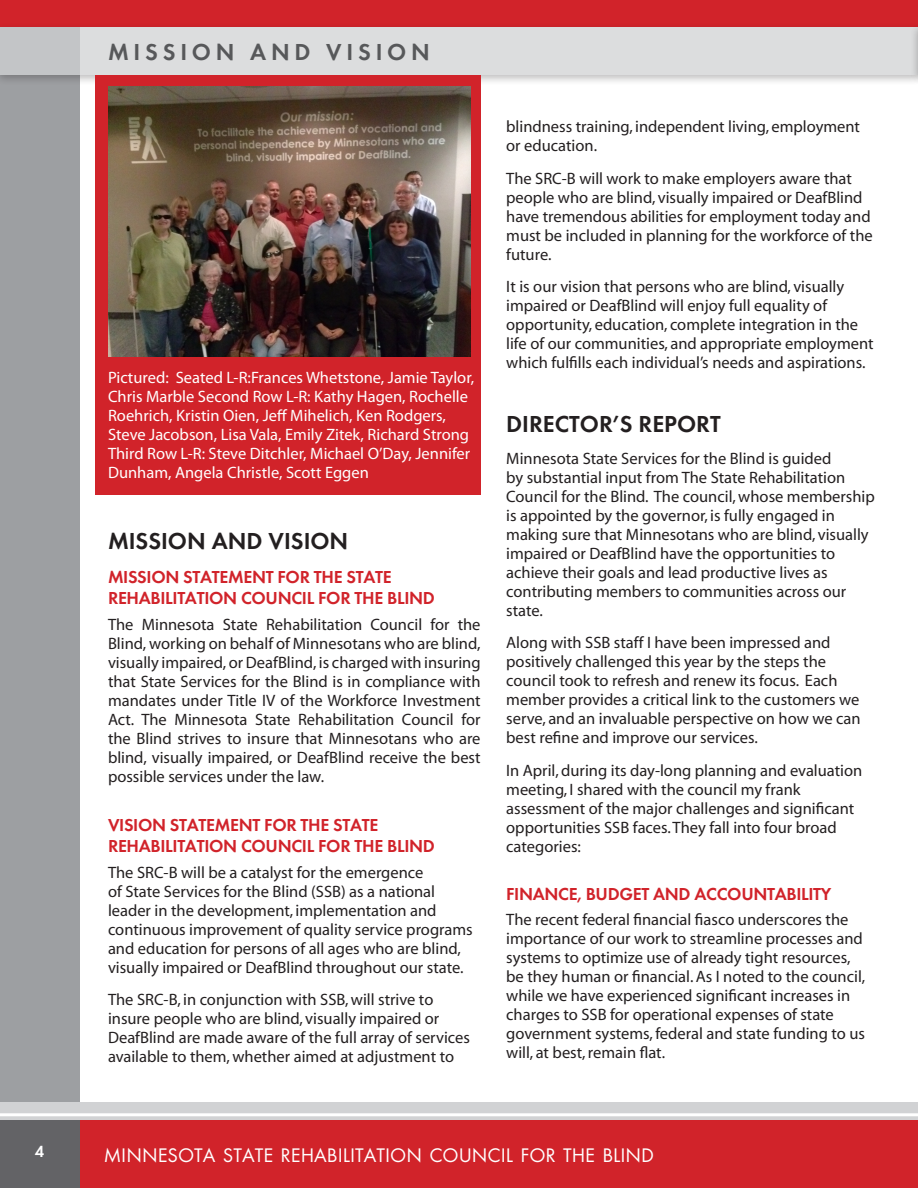
<style>
.page{position:relative;width:918px;height:1188px;background:#fff}
.page>*{position:absolute;margin:0;border:0;box-sizing:border-box;transform-origin:0 0}
.Heading_1{font:600 24px "Futura T";color:#231f20}
.HEADING_IN_BOX{font:600 24px "Futura T";letter-spacing:.2em;color:#57585a}
.t1{font:20.4px "Futura T";color:#fff}
.Heading_2{font:600 18px/21px "Futura T";letter-spacing:-.02em;color:#d1232a}
.Body_Text{font:16.5px/18.9px "Myriad";color:#231f20}
.t2{font:16.5px/18.9px "Myriad Pro";color:#231f20;text-align:justify}
.t3{font:16.5px/18.9px "Myriad Pro";color:#fff}
.t4{font:600 16.5px "Futura T";color:#fff}
</style>
<div class="page">
<div style="left:0;top:0;width:918px;height:27px;background:#d1232a"></div>
<div style="left:0;top:27px;width:79px;height:1076px;background:#9d9fa2"></div>
<div style="left:0;top:1103px;width:918px;height:17px;background:#d1d2d4"></div>
<div style="left:0;top:1120px;width:918px;height:68px;background:#d1232a"></div>
<hr style="left:0;top:1113px;width:918px;height:3px;background:#fff">
<div style="left:0;top:1120px;width:79px;height:68px;background:#636366"></div>
<div style="left:0;top:22px;width:918px;height:64px;background:#231f20;opacity:.4"></div>
<svg style="left:0;top:27px;width:910px;height:48px;fill:#dcddde"></svg>
<div style="left:910px;top:22px;width:8px;height:64px;background:#231f20;opacity:.4"></div>
<hr style="left:917px;top:27px;width:1px;height:48px;background:#d1d2d4">
<div style="left:95px;top:76px;width:386px;height:419px;background:#d1232a"></div>
<img style="left:108px;top:86px;width:363px;height:270px">
<p class="HEADING_IN_BOX" style="left:108px;top:38px;width:323px">MISSION AND VISION</p>
<p class="t3" style="left:108px;top:368px;width:368px">Pictured: Seated L-R:Frances Whetstone, Jamie Taylor, Chris Marble Second Row L-R: Kathy Hagen, Rochelle Roehrich, Kristin Oien, Jeff Mihelich, Ken Rodgers, Steve Jacobson, Lisa Vala, Emily Zitek, Richard Strong Third Row L-R: Steve Ditchler, Michael O’Day, Jennifer Dunham, Angela Christle, Scott Eggen</p>
<p class="Heading_1" style="left:108px;top:526px;width:242px">MISSION AND VISION</p>
<p class="Heading_2" style="left:108px;top:566px;width:328px">MISSION STATEMENT FOR THE STATE<br>REHABILITATION COUNCIL FOR THE BLIND</p>
<p class="t2" style="left:108px;top:615px;width:374px">The Minnesota State Rehabilitation Council for the Blind, working on behalf of Minnesotans who are blind, visually impaired, or DeafBlind, is charged with insuring that State Services for the Blind is in compliance with mandates under Title IV of the Workforce Investment Act. The Minnesota State Rehabilitation Council for the Blind strives to insure that Minnesotans who are blind, visually impaired, or DeafBlind receive the best possible services under the law.</p>
<p class="Heading_2" style="left:108px;top:814px;width:328px">VISION STATEMENT FOR THE STATE<br>REHABILITATION COUNCIL FOR THE BLIND</p>
<p class="Body_Text" style="left:108px;top:864px;width:366px">The SRC-B will be a catalyst for the emergence<br>of State Services for the Blind (SSB) as a national leader in the development, implementation and continuous improvement of quality service programs and education for persons of all ages who are blind, visually impaired or DeafBlind throughout our state.</p>
<p class="Body_Text" style="left:108px;top:991px;width:363px">The SRC-B, in conjunction with SSB, will strive to insure people who are blind, visually impaired or DeafBlind are made aware of the full array of services available to them, whether aimed at adjustment to</p>
<p class="Body_Text" style="left:506px;top:118px;width:355px">blindness training, independent living, employment or education.</p>
<p class="Body_Text" style="left:506px;top:169px;width:368px">The SRC-B will work to make employers aware that people who are blind, visually impaired or DeafBlind have tremendous abilities for employment today and must be included in planning for the workforce of the future.</p>
<p class="Body_Text" style="left:506px;top:278px;width:369px">It is our vision that persons who are blind, visually impaired or DeafBlind will enjoy full equality of opportunity, education, complete integration in the life of our communities, and appropriate employment which fulfills each individual’s needs and aspirations.</p>
<p class="Heading_1" style="left:506px;top:409px;width:216px">DIRECTOR’S REPORT</p>
<p class="Body_Text" style="left:506px;top:450px;width:370px">Minnesota State Services for the Blind is guided<br>by substantial input from The State Rehabilitation Council for the Blind. The council, whose membership is appointed by the governor, is fully engaged in making sure that Minnesotans who are blind, visually impaired or DeafBlind have the opportunities to achieve their goals and lead productive lives as contributing members to communities across our state.</p>
<p class="Body_Text" style="left:506px;top:634px;width:356px">Along with SSB staff I have been impressed and positively challenged this year by the steps the council took to refresh and renew its focus. Each member provides a critical link to the customers we serve, and an invaluable perspective on how we can best refine and improve our services.</p>
<p class="Body_Text" style="left:506px;top:761px;width:358px">In April, during its day-long planning and evaluation meeting, I shared with the council my frank assessment of the major challenges and significant opportunities SSB faces. They fall into four broad categories:</p>
<p class="Heading_2" style="left:506px;top:883px;width:327px">FINANCE, BUDGET AND ACCOUNTABILITY</p>
<p class="Body_Text" style="left:506px;top:911px;width:361px">The recent federal financial fiasco underscores the importance of our work to streamline processes and systems to optimize use of already tight resources, be they human or financial. As I noted to the council, while we have experienced significant increases in charges to SSB for operational expenses of state government systems, federal and state funding to us will, at best, remain flat.</p>
<p class="t4" style="left:35px;top:1142px;width:11px">4</p>
<p class="t1" style="left:104px;top:1144px;width:552px">MINNESOTA STATE REHABILITATION COUNCIL FOR THE BLIND</p>
</div>
